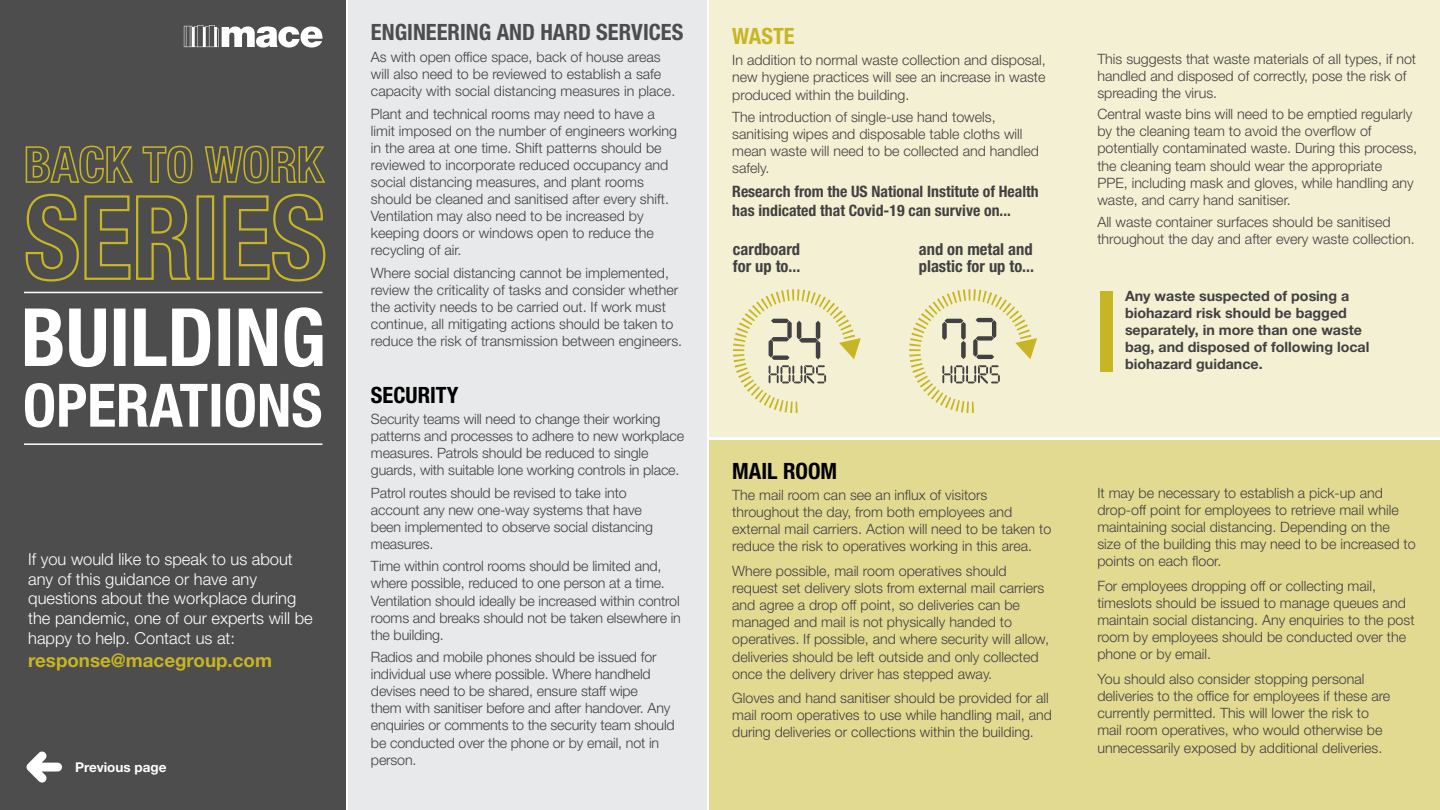
<style>
.page{position:relative;width:1440px;height:810px;background:#fff}
.page>*{position:absolute;margin:0;border:0;box-sizing:border-box;transform-origin:0 0}
.t1{font:700 condensed 22.5px "Helvetica Neue LT Std";color:#4d4d4d}
.t2{font:700 condensed 22.5px "Helvetica Neue LT Std";color:#000}
.t3{font:700 condensed 22.5px "Helvetica Neue LT Std";color:#c8b524}
.t4{font:700 18.75px "Helvetica Neue LT Std";color:#c8b524}
.t5{font:300 16.5px/19.8px "Helvetica Neue LT Std";color:#fff}
.t6{font:700 condensed 16.5px/17.2px "Helvetica Neue LT Std";color:#414042}
.t7{font:700 condensed 15.75px/18.9px "Helvetica Neue LT Std";color:#414042}
.t8{font:300 14.25px/17.1px "Helvetica Neue LT Std";color:#414042}
.t9{font:700 14.25px/17.1px "Helvetica Neue LT Std";color:#414042}
.t10{font:700 13.5px "Helvetica Neue LT Std";color:#fff}
</style>
<div class="page">
<div style="left:710px;top:0;width:730px;height:437px;background:#f4f0d3"></div>
<div style="left:710px;top:440px;width:730px;height:370px;background:#e3da92"></div>
<div style="left:0;top:0;width:346px;height:810px;background:#4d4d4d"></div>
<svg style="left:184px;top:25px;width:138px;height:23px"></svg>
<div style="left:348px;top:0;width:359px;height:810px;background:#e8e9ea"></div>
<svg style="left:909px;top:289px;width:128px;height:124px"></svg>
<svg style="left:26px;top:751px;width:36px;height:32px"></svg>
<div style="left:1100px;top:291px;width:13px;height:81px;background:#c8b524"></div>
<svg style="left:733px;top:289px;width:128px;height:124px"></svg>
<svg style="left:25px;top:193px;width:301px;height:89px"></svg>
<svg style="left:25px;top:145px;width:301px;height:39px"></svg>
<hr style="left:24px;top:292px;width:298px;height:1px;background:#fff">
<hr style="left:24px;top:443px;width:298px;height:2px;background:#fff">
<svg style="left:25px;top:307px;width:297px;height:60px"></svg>
<svg style="left:25px;top:383px;width:296px;height:44px"></svg>
<p class="t5" style="left:28px;top:549px;width:286px">If you would like to speak to us about any of this guidance or have any questions about the workplace during the pandemic, one of our experts will be happy to help. Contact us at:</p>
<h2 class="t4" style="left:28px;top:648px;width:245px">response@macegroup.com</h2>
<p class="t10" style="left:75px;top:759px;width:93px">Previous page</p>
<h1 class="t1" style="left:371px;top:18px;width:314px">ENGINEERING AND HARD SERVICES</h1>
<p class="t8" style="left:371px;top:48px;width:306px">As with open office space, back of house areas will also need to be reviewed to establish a safe capacity with social distancing measures in place.</p>
<p class="t8" style="left:371px;top:105px;width:308px">Plant and technical rooms may need to have a limit imposed on the number of engineers working in the area at one time. Shift patterns should be reviewed to incorporate reduced occupancy and social distancing measures, and plant rooms should be cleaned and sanitised after every shift.<br>Ventilation may also need to be increased by keeping doors or windows open to reduce the recycling of air.</p>
<p class="t8" style="left:371px;top:264px;width:313px">Where social distancing cannot be implemented, review the criticality of tasks and consider whether the activity needs to be carried out. If work must continue, all mitigating actions should be taken to reduce the risk of transmission between engineers.</p>
<h1 class="t2" style="left:371px;top:381px;width:89px">SECURITY</h1>
<p class="t8" style="left:371px;top:410px;width:315px">Security teams will need to change their working patterns and processes to adhere to new workplace measures. Patrols should be reduced to single guards, with suitable lone working controls in place.</p>
<p class="t8" style="left:371px;top:484px;width:283px">Patrol routes should be revised to take into account any new one-way systems that have been implemented to observe social distancing measures.</p>
<p class="t8" style="left:371px;top:557px;width:311px">Time within control rooms should be limited and, where possible, reduced to one person at a time.<br>Ventilation should ideally be increased within control rooms and breaks should not be taken elsewhere in the building.</p>
<p class="t8" style="left:371px;top:648px;width:305px">Radios and mobile phones should be issued for individual use where possible. Where handheld devises need to be shared, ensure staff wipe<br>them with sanitiser before and after handover. Any enquiries or comments to the security team should be conducted over the phone or by email, not in person.</p>
<h1 class="t3" style="left:732px;top:22px;width:64px">WASTE</h1>
<p class="t8" style="left:732px;top:51px;width:315px;text-align:justify">In addition to normal waste collection and disposal, new hygiene practices will see an increase in waste produced within the building.</p>
<p class="t8" style="left:732px;top:108px;width:308px">The introduction of single-use hand towels, sanitising wipes and disposable table cloths will mean waste will need to be collected and handled safely.</p>
<p class="t7" style="left:732px;top:182px;width:308px">Research from the US National Institute of Health has indicated that Covid-19 can survive on...</p>
<p class="t6" style="left:733px;top:240px;width:69px">cardboard for up to...</p>
<p class="t6" style="left:919px;top:240px;width:117px">and on metal and plastic for up to...</p>
<h1 class="t2" style="left:732px;top:457px;width:106px">MAIL ROOM</h1>
<p class="t8" style="left:732px;top:486px;width:321px">The mail room can see an influx of visitors throughout the day, from both employees and external mail carriers. Action will need to be taken to reduce the risk to operatives working in this area.</p>
<p class="t8" style="left:732px;top:562px;width:318px">Where possible, mail room operatives should request set delivery slots from external mail carriers and agree a drop off point, so deliveries can be managed and mail is not physically handed to operatives. If possible, and where security will allow, deliveries should be left outside and only collected once the delivery driver has stepped away.</p>
<p class="t8" style="left:732px;top:689px;width:321px">Gloves and hand sanitiser should be provided for all mail room operatives to use while handling mail, and during deliveries or collections within the building.</p>
<p class="t8" style="left:1097px;top:50px;width:320px">This suggests that waste materials of all types, if not handled and disposed of correctly, pose the risk of spreading the virus.</p>
<p class="t8" style="left:1097px;top:105px;width:321px">Central waste bins will need to be emptied regularly by the cleaning team to avoid the overflow of potentially contaminated waste. During this process, the cleaning team should wear the appropriate<br>PPE, including mask and gloves, while handling any waste, and carry hand sanitiser.</p>
<p class="t8" style="left:1097px;top:213px;width:319px">All waste container surfaces should be sanitised throughout the day and after every waste collection.</p>
<p class="t9" style="left:1125px;top:287px;width:246px">Any waste suspected of posing a biohazard risk should be bagged separately, in more than one waste bag, and disposed of following local biohazard guidance.</p>
<p class="t8" style="left:1097px;top:484px;width:320px">It may be necessary to establish a pick-up and drop-off point for employees to retrieve mail while maintaining social distancing. Depending on the size of the building this may need to be increased to points on each floor.</p>
<p class="t8" style="left:1097px;top:577px;width:319px">For employees dropping off or collecting mail, timeslots should be issued to manage queues and maintain social distancing. Any enquiries to the post room by employees should be conducted over the phone or by email.</p>
<p class="t8" style="left:1097px;top:669px;width:295px;line-height:17.3px">You should also consider stopping personal deliveries to the office for employees if these are currently permitted. This will lower the risk to mail room operatives, who would otherwise be unnecessarily exposed by additional deliveries.</p>
</div>
